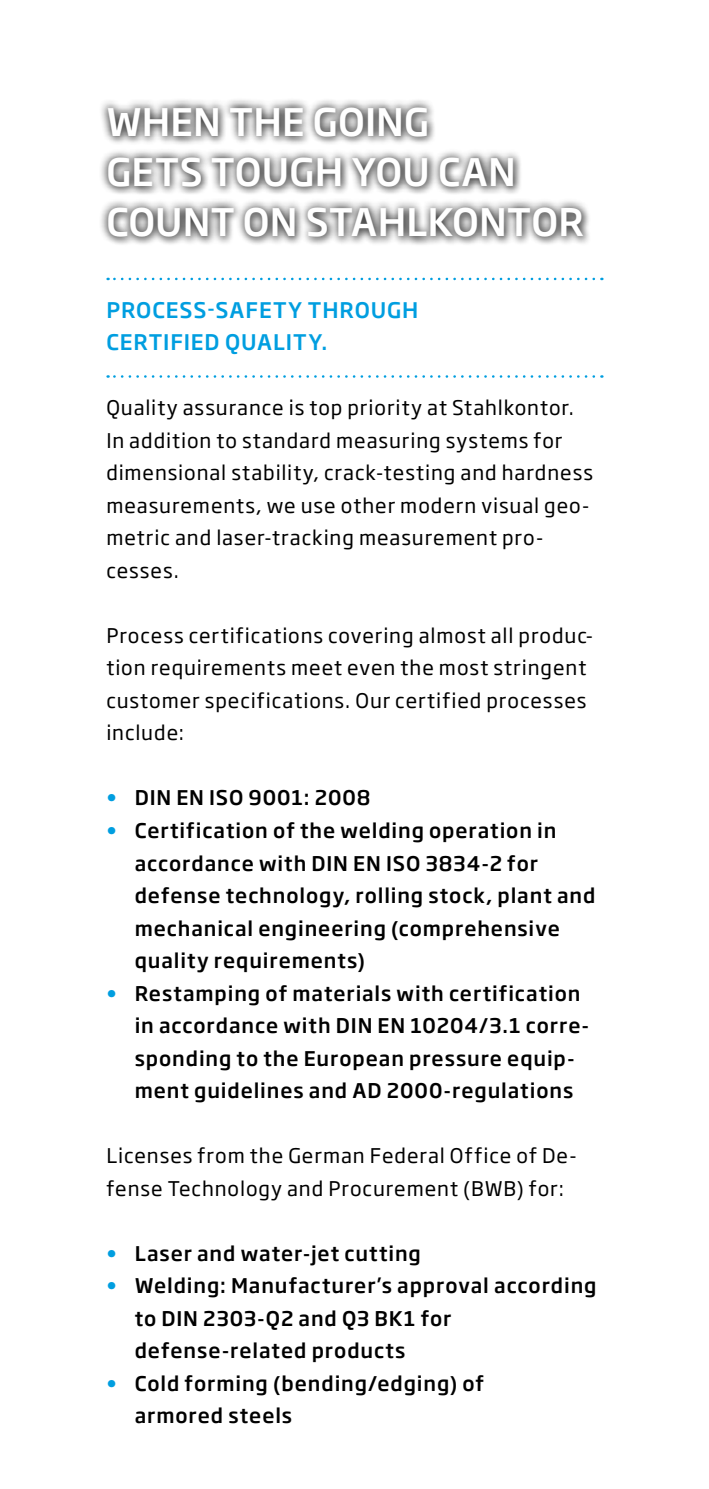
<style>
.page{position:relative;width:709px;height:1489px;background:#fff}
.page>*{position:absolute;margin:0;border:0;box-sizing:border-box;transform-origin:0 0}
._02_Headline{font:500 37.5px "Soho Gothic Pro";letter-spacing:.005em;color:#fff}
._03_Subline{font:500 21.25px/32.5px "Soho Gothic Pro";letter-spacing:.04em;color:#009ee0}
._04_Copy{font:500 20px/32.5px "Soho Gothic Pro";letter-spacing:.045em;color:#000}
._04_Copy-2{font:20px/32.5px "Soho Gothic Pro";letter-spacing:.045em;color:#000}
.s1{color:#009ee0}
</style>
<div class="page">
<div style="left:98px;top:97px;width:492px;height:148px;background:#000;opacity:.8"></div>
<svg style="left:108px;top:278px;width:486px;height:2px"></svg>
<svg style="left:108px;top:375px;width:486px;height:3px"></svg>
<p class="_02_Headline" style="left:106px;top:92px;width:324px">WHEN THE GOING</p>
<p class="_02_Headline" style="left:106px;top:142px;width:411px">GETS TOUGH YOU CAN</p>
<p class="_02_Headline" style="left:106px;top:192px;width:479px">COUNT ON STAHLKONTOR</p>
<p class="_03_Subline" style="left:106px;top:292px;width:314px">PROCESS-SAFETY THROUGH<br>CERTIFIED QUALITY.</p>
<p class="_04_Copy-2" style="left:106px;top:390px;width:488px">Quality assurance is top priority at Stahlkontor.<br>In addition to standard measuring systems for dimensional stability, crack-testing and hardness measurements, we use other modern visual geo&shy;metric and laser-tracking measurement pro&shy;cesses.</p>
<p class="_04_Copy-2" style="left:106px;top:618px;width:488px">Process certifications covering almost all produc&shy;tion requirements meet even the most stringent customer specifications. Our certified processes include:</p>
<p class="_04_Copy" style="left:106px;top:780px;width:266px"><span class="s1">•</span> DIN EN ISO 9001: 2008</p>
<p class="_04_Copy" style="left:135px;top:813px;width:462px;text-indent:-28px"><span class="s1">•</span> Certification of the welding operation in accordance with DIN EN ISO 3834-2 for defense technology, rolling stock, plant and mechanical engineering (comprehensive quality requirements)</p>
<p class="_04_Copy" style="left:135px;top:975px;width:456px;text-indent:-28px"><span class="s1">•</span> Restamping of materials with certification in accordance with DIN EN 10204/3.1 corre&shy;sponding to the European pressure equip&shy;ment guidelines and AD 2000-regulations</p>
<p class="_04_Copy-2" style="left:106px;top:1138px;width:472px">Licenses from the German Federal Office of De&shy;fense Technology and Procurement (BWB) for:</p>
<p class="_04_Copy" style="left:106px;top:1235px;width:316px"><span class="s1">•</span> Laser and water-jet cutting</p>
<p class="_04_Copy" style="left:135px;top:1268px;width:463px;text-indent:-28px"><span class="s1">•</span> Welding: Manufacturer’s approval according to DIN 2303-Q2 and Q3 BK1 for defense-related products</p>
<p class="_04_Copy" style="left:135px;top:1365px;width:351px;text-indent:-28px"><span class="s1">•</span> Cold forming (bending/edging) of armored steels</p>
</div>
